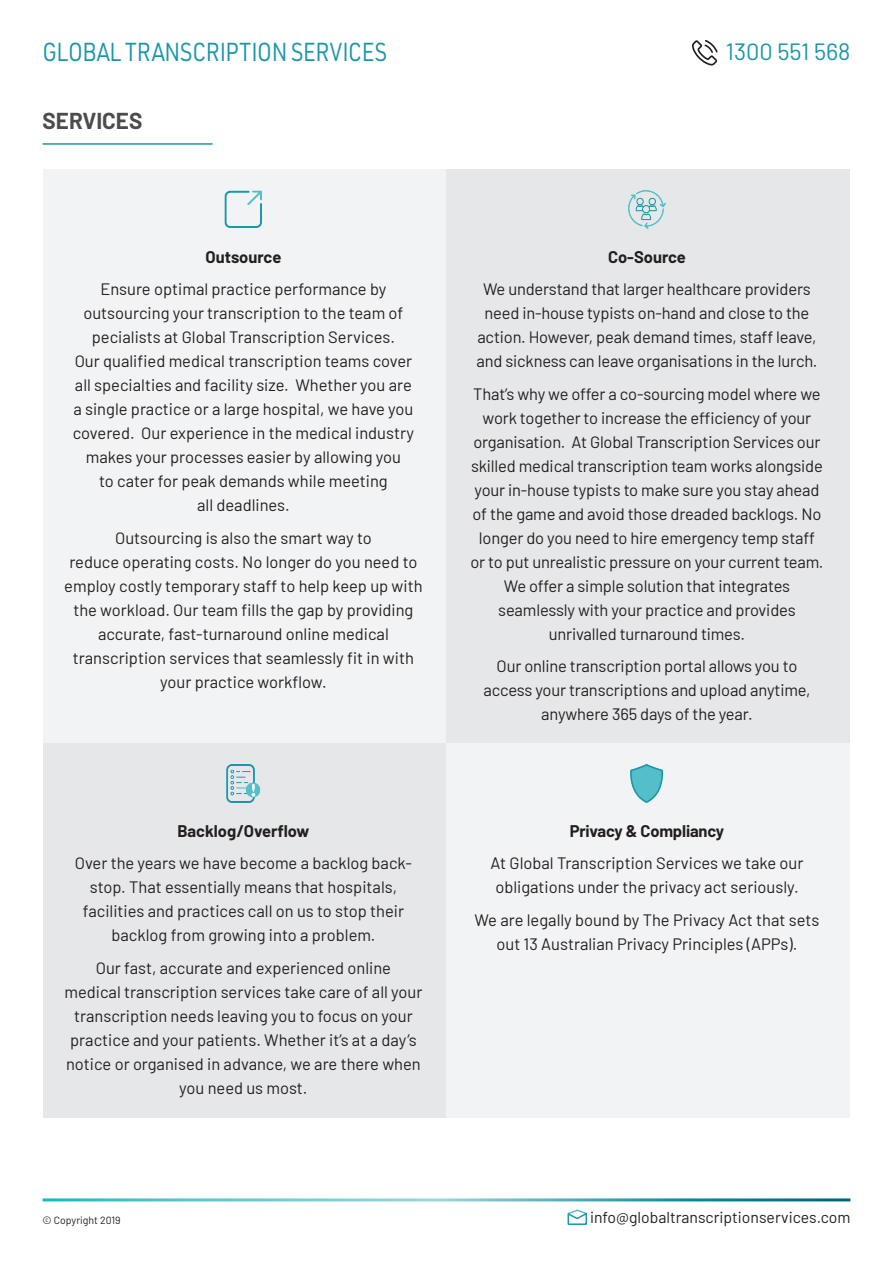
<style>
.page{position:relative;width:893px;height:1263px;background:#fff}
.page>*{position:absolute;margin:0;border:0;box-sizing:border-box;transform-origin:0 0}
.t1{font:25.5px "URWDIN";letter-spacing:-.02em;color:#1a97a8;scale:.86 1}
.t2{font:23.55px "Barlow";color:#1a97a8}
.t3{font:700 22.5px "Barlow";color:#4b4c4d}
.t4{font:16.5px/24px "Barlow";letter-spacing:-.005em;color:#231f20;text-align:center}
.t5{font:700 16.5px "Barlow";letter-spacing:-.005em;color:#231f20}
.t6{font:15.75px "Barlow";color:#231f20}
.t7{font:10.5px "Barlow";color:#231f20}
</style>
<div class="page">
<svg style="left:567px;top:1209px;width:20px;height:16px"></svg>
<svg style="left:692px;top:40px;width:26px;height:25px"></svg>
<hr style="left:43px;top:143px;width:170px;height:2px;background:#1a97a8">
<div style="left:43px;top:169px;width:403px;height:574px;background:#f2f3f4"></div>
<div style="left:43px;top:743px;width:403px;height:374px;background:#e6e7e9"></div>
<div style="left:446px;top:169px;width:404px;height:574px;background:#e6e7e9"></div>
<div style="left:446px;top:743px;width:404px;height:374px;background:#f2f3f4"></div>
<img style="left:225px;top:191px;width:37px;height:37px">
<img style="left:226px;top:765px;width:35px;height:38px">
<img style="left:628px;top:191px;width:38px;height:38px">
<img style="left:630px;top:765px;width:33px;height:38px">
<h1 class="t1" style="left:43px;top:35px;width:402px">GLOBAL TRANSCRIPTION SERVICES</h1>
<h2 class="t2" style="left:726px;top:35px;width:126px">1300 551 568</h2>
<p class="t3" style="left:43px;top:104px;width:101px">SERVICES</p>
<p class="t5" style="left:206px;top:245px;width:77px">Outsource</p>
<p class="t4" style="left:73px;top:276px;width:343px">Ensure optimal practice performance by outsourcing your transcription to the team of pecialists at Global Transcription Services.<br>Our qualified medical transcription teams cover all specialties and facility size. Whether you are a single practice or a large hospital, we have you covered. Our experience in the medical industry makes your processes easier by allowing you<br>to cater for peak demands while meeting<br>all deadlines.</p>
<p class="t4" style="left:64px;top:525px;width:360px">Outsourcing is also the smart way to<br>reduce operating costs. No longer do you need to employ costly temporary staff to help keep up with the workload. Our team fills the gap by providing accurate, fast-turnaround online medical transcription services that seamlessly fit in with your practice workflow.</p>
<p class="t5" style="left:177px;top:819px;width:134px">Backlog/Overflow</p>
<p class="t4" style="left:75px;top:850px;width:339px">Over the years we have become a backlog back‑ stop. That essentially means that hospitals, facilities and practices call on us to stop their backlog from growing into a problem.</p>
<p class="t4" style="left:64px;top:955px;width:359px">Our fast, accurate and experienced online<br>medical transcription services take care of all your transcription needs leaving you to focus on your practice and your patients. Whether it’s at a day’s notice or organised in advance, we are there when you need us most.</p>
<p class="t5" style="left:608px;top:245px;width:79px">Co-Source</p>
<p class="t4" style="left:477px;top:276px;width:342px">We understand that larger healthcare providers need in-house typists on-hand and close to the action. However, peak demand times, staff leave, and sickness can leave organisations in the lurch.</p>
<p class="t4" style="left:470px;top:381px;width:354px">That’s why we offer a co-sourcing model where we work together to increase the efficiency of your organisation. At Global Transcription Services our skilled medical transcription team works alongside your in-house typists to make sure you stay ahead of the game and avoid those dreaded backlogs. No longer do you need to hire emergency temp staff or to put unrealistic pressure on your current team.<br>We offer a simple solution that integrates seamlessly with your practice and provides unrivalled turnaround times.</p>
<p class="t4" style="left:483px;top:653px;width:328px">Our online transcription portal allows you to access your transcriptions and upload anytime, anywhere 365 days of the year.</p>
<p class="t5" style="left:570px;top:819px;width:156px">Privacy &amp; Compliancy</p>
<p class="t4" style="left:490px;top:850px;width:315px;text-align:left">At Global Transcription Services we take our obligations under the privacy act seriously.</p>
<p class="t4" style="left:475px;top:907px;width:346px">We are legally bound by The Privacy Act that sets out 13 Australian Privacy Principles (APPs).</p>
<p class="t7" style="left:43px;top:1213px;width:79px">© Copyright 2019</p>
<p class="t6" style="left:590px;top:1206px;width:262px">info@globaltranscriptionservices.com</p>
</div>
